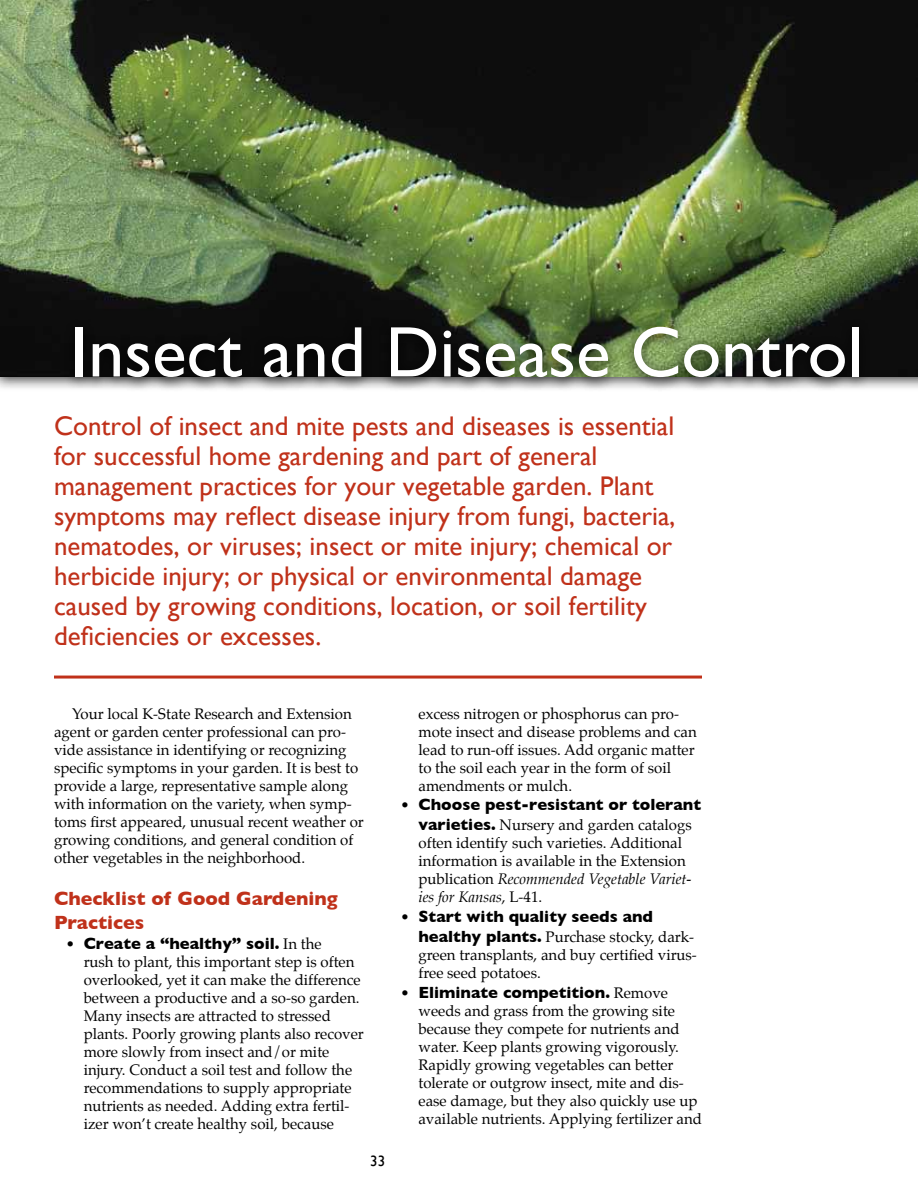
<style>
.page{position:relative;width:918px;height:1188px;background:#fff}
.page>*{position:absolute;margin:0;border:0;box-sizing:border-box;transform-origin:0 0}
.t1{font:72px "Gill Sans";color:#fff}
.t2{font:27px/30px "Gill Sans";color:#c0311a}
.t3{font:700 19.5px/23.4px "Gill Sans";color:#c0311a}
.t4{font:700 16.5px "Gill Sans";color:#000}
.t5{font:15px/18px "Palatino";color:#000}
.t6{font:15px "Gill Sans";color:#000}
.s1{font-family:"Palatino";font-weight:400;font-size:15px}
.s2{font-family:"Gill Sans";font-weight:700;font-size:16.5px}
.s3{font-style:italic}
</style>
<div class="page">
<img style="left:0;top:0;width:918px;height:376px">
<div style="left:63px;top:318px;width:807px;height:74px;background:#000;opacity:.75"></div>
<hr style="left:54px;top:676px;width:648px;height:3px;background:#c0311a">
<h1 class="t1" style="left:70px;top:310px;width:794px">Insect and Disease Control</h1>
<p class="t2" style="left:54px;top:411px;width:623px">Control of insect and mite pests and diseases is essential for successful home gardening and part of general management practices for your vegetable garden. Plant symptoms may reflect disease injury from fungi, bacteria, nematodes, or viruses; insect or mite injury; chemical or herbicide injury; or physical or environmental damage caused by growing conditions, location, or soil fertility deficiencies or excesses.</p>
<p class="t5" style="left:54px;top:706px;width:311px;text-indent:18px">Your local K-State Research and Extension agent or garden center professional can pro&shy;vide assistance in identifying or recognizing specific symptoms in your garden. It is best to provide a large, representative sample along with information on the variety, when symp&shy;toms first appeared, unusual recent weather or growing conditions, and general condition of other vegetables in the neighborhood.</p>
<h3 class="t3" style="left:54px;top:887px;width:285px">Checklist of Good Gardening<br>Practices</h3>
<p class="t4" style="left:66px;top:933px;width:257px"><span class="s1">•</span> Create a “healthy” soil. <span class="s1">In the</span></p>
<p class="t5" style="left:84px;top:954px;width:282px">rush to plant, this important step is often overlooked, yet it can make the difference between a productive and a so-so garden.<br>Many insects are attracted to stressed plants. Poorly growing plants also recover more slowly from insect and/or mite injury. Conduct a soil test and follow the recommendations to supply appropriate nutrients as needed. Adding extra fertil&shy;izer won’t create healthy soil, because</p>
<p class="t6" style="left:370px;top:1152px;width:16px">33</p>
<p class="t5" style="left:419px;top:706px;width:280px">excess nitrogen or phosphorus can pro&shy;mote insect and disease problems and can lead to run-off issues. Add organic matter to the soil each year in the form of soil amendments or mulch.</p>
<p class="t4" style="left:401px;top:795px;width:302px"><span class="s1">•</span> Choose pest-resistant or tolerant</p>
<p class="t5" style="left:418px;top:817px;width:275px"><span class="s2">varieties.</span> Nursery and garden catalogs often identify such varieties. Additional information is available in the Extension publication <span class="s3">Recommended Vegetable Variet&shy;ies for Kansas</span>, L-41.</p>
<p class="t4" style="left:401px;top:907px;width:254px"><span class="s1">•</span> Start with quality seeds and</p>
<p class="t5" style="left:418px;top:929px;width:280px"><span class="s2">healthy plants.</span> Purchase stocky, dark&shy;green transplants, and buy certified virus&shy;free seed potatoes.</p>
<p class="t4" style="left:400px;top:982px;width:269px"><span class="s1">•</span> Eliminate competition. <span class="s1">Remove</span></p>
<p class="t5" style="left:418px;top:1003px;width:285px">weeds and grass from the growing site because they compete for nutrients and water. Keep plants growing vigorously.<br>Rapidly growing vegetables can better tolerate or outgrow insect, mite and dis&shy;ease damage, but they also quickly use up available nutrients. Applying fertilizer and</p>
</div>
